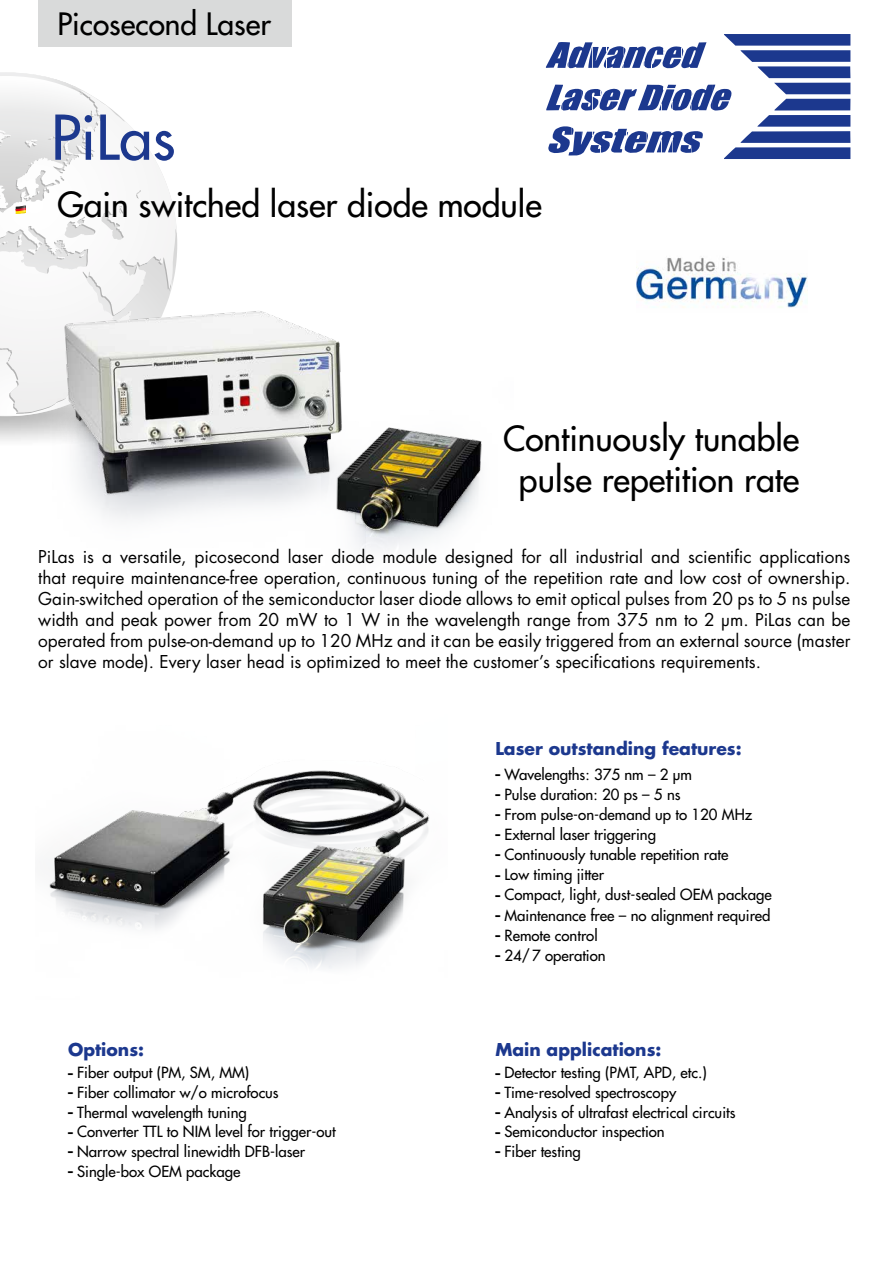
<style>
.page{position:relative;width:893px;height:1263px;background:#fff}
.page>*{position:absolute;margin:0;border:0;box-sizing:border-box;transform-origin:0 0}
.t1{font:500 60px "Futura Std";color:#1c388e}
.t2{font:500 33.75px/40.5px "Futura Std";color:#000;text-align:center}
.t3{font:500 30px "Futura Std";color:#000}
.t4{font:17.25px/21px "Futura Std";color:#000;text-align:justify}
.t5{font:700 17.25px "Futura Std";color:#1c388e}
.t6{font:500 15px "Futura Std";color:#000}
.s1{font-weight:700;font-size:12px}
</style>
<div class="page">
<div style="left:38px;top:0;width:253px;height:47px;background:#d9dada"></div>
<img style="left:49px;top:770px;width:381px;height:199px">
<svg style="left:546px;top:34px;width:304px;height:125px"></svg>
<svg style="left:0;top:118px;width:178px;height:298px"></svg>
<svg style="left:0;top:72px;width:122px;height:144px"></svg>
<img style="left:636px;top:257px;width:171px;height:51px">
<img style="left:42px;top:296px;width:299px;height:210px">
<img style="left:321px;top:377px;width:102px;height:196px">
<img style="left:325px;top:422px;width:157px;height:118px">
<h3 class="t3" style="left:57px;top:6px;width:215px">Picosecond Laser</h3>
<h1 class="t1" style="left:51px;top:100px;width:126px">PiLas</h1>
<h2 class="t2" style="left:57px;top:185px;width:486px">Gain switched laser diode module</h2>
<h2 class="t2" style="left:503px;top:419px;width:298px">Continuously tunable pulse repetition rate</h2>
<p class="t4" style="left:38px;top:546px;width:814px">PiLas is a versatile, picosecond laser diode module designed for all industrial and scientific applications that require maintenance-free operation, continuous tuning of the repetition rate and low cost of ownership.<br>Gain-switched operation of the semiconductor laser diode allows to emit optical pulses from 20 ps to 5 ns pulse width and peak power from 20 mW to 1 W in the wavelength range from 375 nm to 2 μm. PiLas can be operated from pulse-on-demand up to 120 MHz and it can be easily triggered from an external source (master or slave mode). Every laser head is optimized to meet the customer’s specifications requirements.</p>
<p class="t5" style="left:68px;top:1038px;width:78px">Options:</p>
<p class="t6" style="left:68px;top:1063px;width:183px"><span class="s1">–</span> Fiber output (PM, SM, MM)</p>
<p class="t6" style="left:68px;top:1083px;width:212px"><span class="s1">–</span> Fiber collimator w/o microfocus</p>
<p class="t6" style="left:68px;top:1103px;width:180px"><span class="s1">–</span> Thermal wavelength tuning</p>
<p class="t6" style="left:68px;top:1122px;width:269px"><span class="s1">–</span> Converter TTL to NIM level for trigger-out</p>
<p class="t6" style="left:68px;top:1142px;width:238px"><span class="s1">–</span> Narrow spectral linewidth DFB-laser</p>
<p class="t6" style="left:68px;top:1162px;width:174px"><span class="s1">–</span> Single-box OEM package</p>
<p class="t5" style="left:495px;top:737px;width:248px">Laser outstanding features:</p>
<p class="t6" style="left:495px;top:765px;width:198px"><span class="s1">–</span> Wavelengths: 375 nm – 2 μm</p>
<p class="t6" style="left:495px;top:785px;width:187px"><span class="s1">–</span> Pulse duration: 20 ps – 5 ns</p>
<p class="t6" style="left:495px;top:805px;width:258px"><span class="s1">–</span> From pulse-on-demand up to 120 MHz</p>
<p class="t6" style="left:495px;top:825px;width:162px"><span class="s1">–</span> External laser triggering</p>
<p class="t6" style="left:495px;top:845px;width:235px"><span class="s1">–</span> Continuously tunable repetition rate</p>
<p class="t6" style="left:495px;top:865px;width:110px"><span class="s1">–</span> Low timing jitter</p>
<p class="t6" style="left:495px;top:885px;width:278px"><span class="s1">–</span> Compact, light, dust-sealed OEM package</p>
<p class="t6" style="left:495px;top:905px;width:277px"><span class="s1">–</span> Maintenance free – no alignment required</p>
<p class="t6" style="left:495px;top:926px;width:104px"><span class="s1">–</span> Remote control</p>
<p class="t6" style="left:495px;top:946px;width:112px"><span class="s1">–</span> 24/7 operation</p>
<p class="t5" style="left:495px;top:1038px;width:168px">Main applications:</p>
<p class="t6" style="left:495px;top:1063px;width:213px"><span class="s1">–</span> Detector testing (PMT, APD, etc.)</p>
<p class="t6" style="left:495px;top:1083px;width:182px"><span class="s1">–</span> Time-resolved spectroscopy</p>
<p class="t6" style="left:495px;top:1103px;width:242px"><span class="s1">–</span> Analysis of ultrafast electrical circuits</p>
<p class="t6" style="left:495px;top:1122px;width:171px"><span class="s1">–</span> Semiconductor inspection</p>
<p class="t6" style="left:495px;top:1142px;width:87px"><span class="s1">–</span> Fiber testing</p>
</div>
